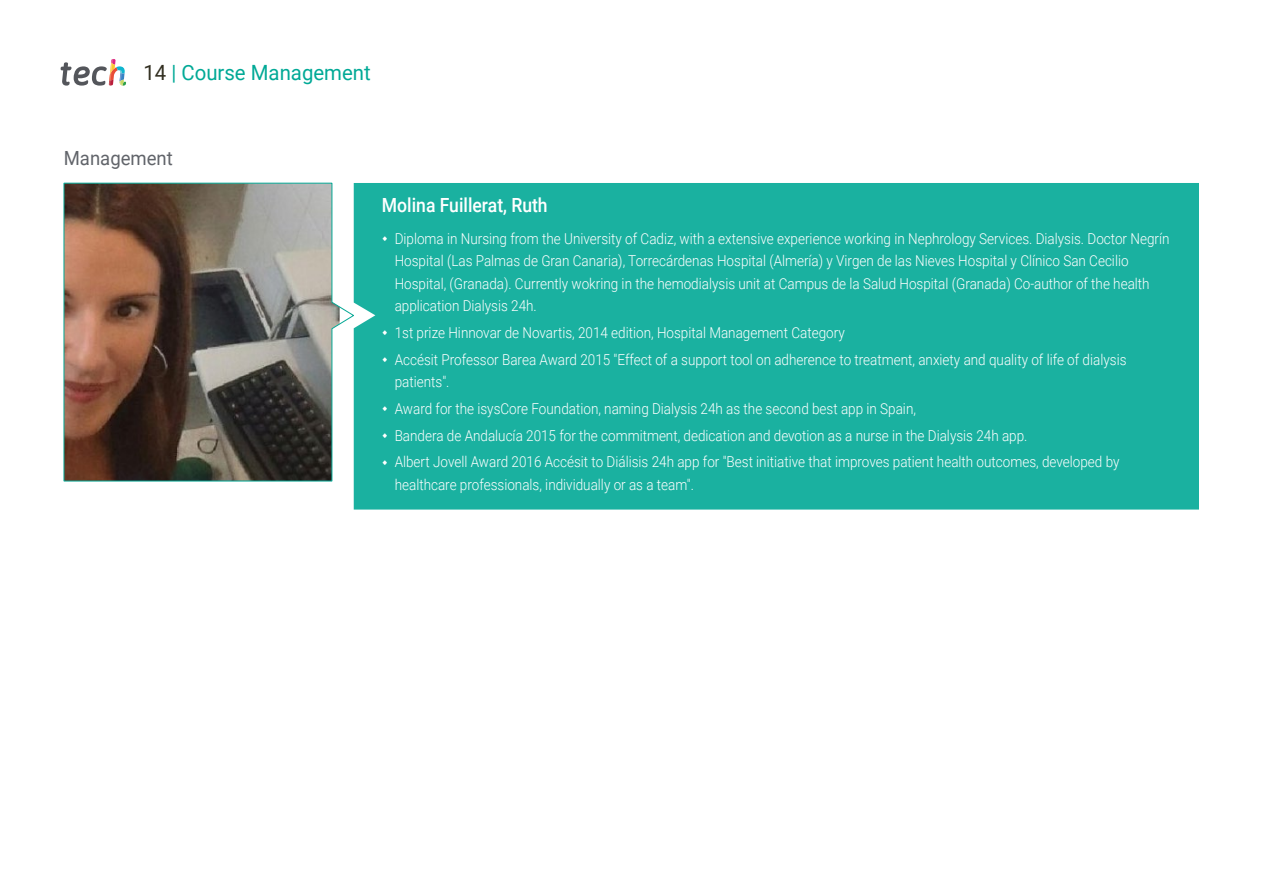
<style>
.page{position:relative;width:1263px;height:893px;background:#fff}
.page>*{position:absolute;margin:0;border:0;box-sizing:border-box;transform-origin:0 0}
.t1{font:21px "Roboto";color:#00a996}
.t2{font:500 19.5px "Roboto";color:#fff;scale:.9 1}
.t3{font:19.5px "Roboto";color:#61646a;scale:.95 1}
.t4{font:300 15px/26.7px "Roboto";color:#fff;scale:.9 1}
.s1{color:#312e20}
</style>
<div class="page">
<div style="left:354px;top:183px;width:845px;height:327px;background:#1ab1a0"></div>
<img style="left:64px;top:183px;width:290px;height:298px">
<svg style="left:61px;top:59px;width:65px;height:27px"></svg>
<svg style="left:383px;top:236px;width:4px;height:5px"></svg>
<svg style="left:383px;top:330px;width:4px;height:5px"></svg>
<svg style="left:383px;top:357px;width:4px;height:5px"></svg>
<svg style="left:383px;top:406px;width:4px;height:5px"></svg>
<svg style="left:383px;top:433px;width:4px;height:5px"></svg>
<svg style="left:383px;top:460px;width:4px;height:5px"></svg>
<h1 class="t1" style="left:144px;top:57px;width:229px"><span class="s1">14</span> | Course Management</h1>
<h2 class="t3" style="left:64px;top:144px;width:116px">Management</h2>
<h2 class="t2" style="left:382px;top:191px;width:186px">Molina Fuillerat, Ruth</h2>
<p class="t4" style="left:395px;top:227px;width:862px;line-height:22.5px">Diploma in Nursing from the University of Cadiz, with a extensive experience working in Nephrology Services. Dialysis. Doctor Negrín Hospital (Las Palmas de Gran Canaria), Torrecárdenas Hospital (Almería) y Virgen de las Nieves Hospital y Clínico San Cecilio Hospital, (Granada). Currently wokring in the hemodialysis unit at Campus de la Salud Hospital (Granada) Co-author of the health application Dialysis 24h.</p>
<p class="t4" style="left:395px;top:319px;width:815px">1st prize Hinnovar de Novartis, 2014 edition, Hospital Management Category<br>Accésit Professor Barea Award 2015 "Effect of a support tool on adherence to treatment, anxiety and quality of life of dialysis</p>
<p class="t4" style="left:395px;top:368px;width:807px">patients".<br>Award for the isysCore Foundation, naming Dialysis 24h as the second best app in Spain,<br>Bandera de Andalucía 2015 for the commitment, dedication and devotion as a nurse in the Dialysis 24h app.<br>Albert Jovell Award 2016 Accésit to Diálisis 24h app for "Best initiative that improves patient health outcomes, developed by</p>
<p class="t4" style="left:395px;top:471px;width:334px">healthcare professionals, individually or as a team".</p>
</div>
